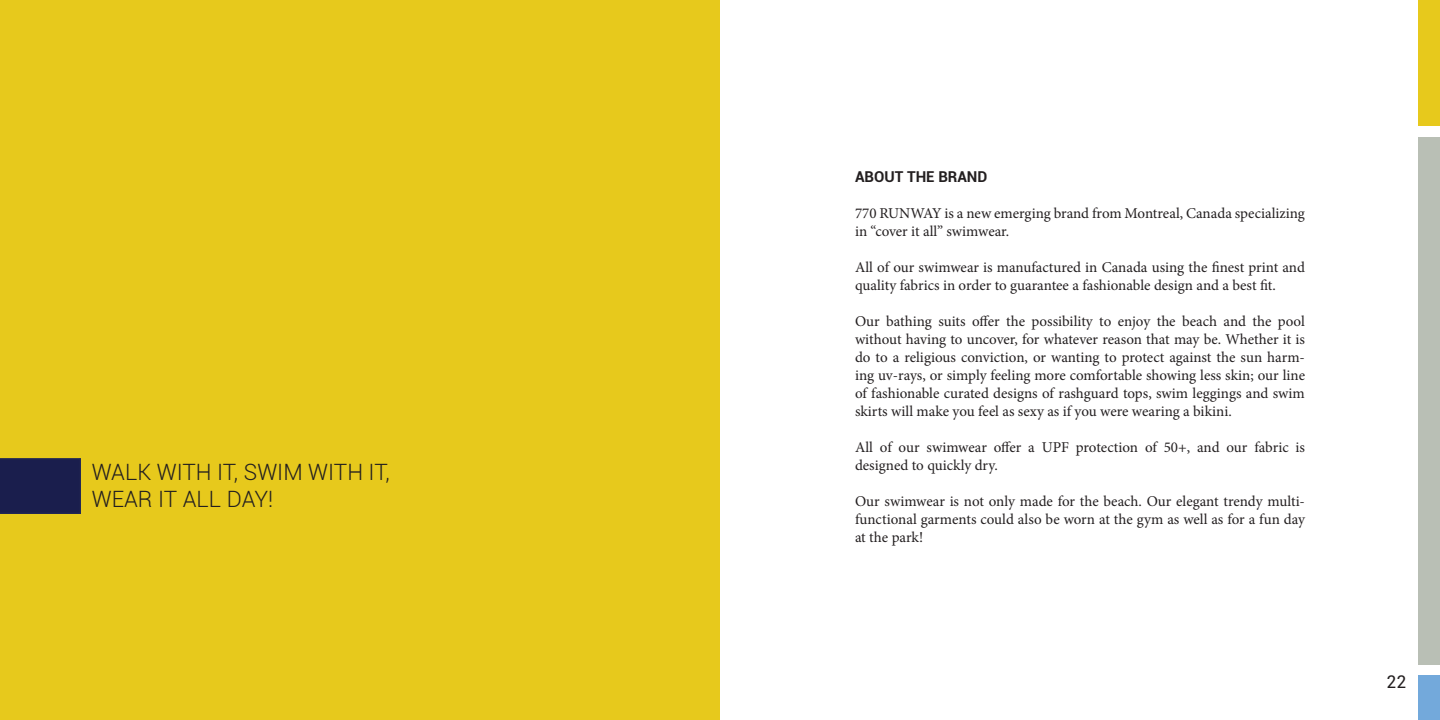
<style>
.page{position:relative;width:1440px;height:720px;background:#fff}
.page>*{position:absolute;margin:0;border:0;box-sizing:border-box;transform-origin:0 0}
.t1{font:300 22.5px "Roboto";color:#231f20}
.t2{font:17.5px "Roboto";color:#231f20}
.t3{font:15px/18px "Minion Pro";color:#231f20}
.t4{font:700 15px "Roboto";color:#231f20}
</style>
<div class="page">
<div style="left:1418px;top:0;width:22px;height:126px;background:#e7c91c"></div>
<div style="left:1418px;top:137px;width:22px;height:527px;background:#b9bfb5"></div>
<div style="left:1418px;top:675px;width:22px;height:45px;background:#73a9db"></div>
<div style="left:0;top:0;width:720px;height:720px;background:#e7c91c"></div>
<div style="left:0;top:458px;width:81px;height:56px;background:#1a1e4d"></div>
<p class="t1" style="left:92px;top:456px;width:299px">WALK WITH IT, SWIM WITH IT,</p>
<p class="t1" style="left:92px;top:484px;width:183px">WEAR IT ALL DAY!</p>
<p class="t4" style="left:855px;top:166px;width:134px">ABOUT THE BRAND</p>
<p class="t3" style="left:855px;top:205px;width:451px">770 RUNWAY is a new emerging brand from Montreal, Canada specializing in “cover it all” swimwear.</p>
<p class="t3" style="left:855px;top:259px;width:452px">All of our swimwear is manufactured in Canada using the finest print and quality fabrics in order to guarantee a fashionable design and a best fit.</p>
<p class="t3" style="left:855px;top:313px;width:452px;text-align:justify">Our bathing suits offer the possibility to enjoy the beach and the pool without having to uncover, for whatever reason that may be. Whether it is do to a religious conviction, or wanting to protect against the sun harm&shy;ing uv-rays, or simply feeling more comfortable showing less skin; our line of fashionable curated designs of rashguard tops, swim leggings and swim skirts will make you feel as sexy as if you were wearing a bikini.</p>
<p class="t3" style="left:855px;top:439px;width:452px">All of our swimwear offer a UPF protection of 50+, and our fabric is designed to quickly dry.</p>
<p class="t3" style="left:855px;top:493px;width:452px;text-align:justify">Our swimwear is not only made for the beach. Our elegant trendy multi&shy;functional garments could also be worn at the gym as well as for a fun day at the park!</p>
<p class="t2" style="left:1387px;top:670px;width:21px">22</p>
</div>
